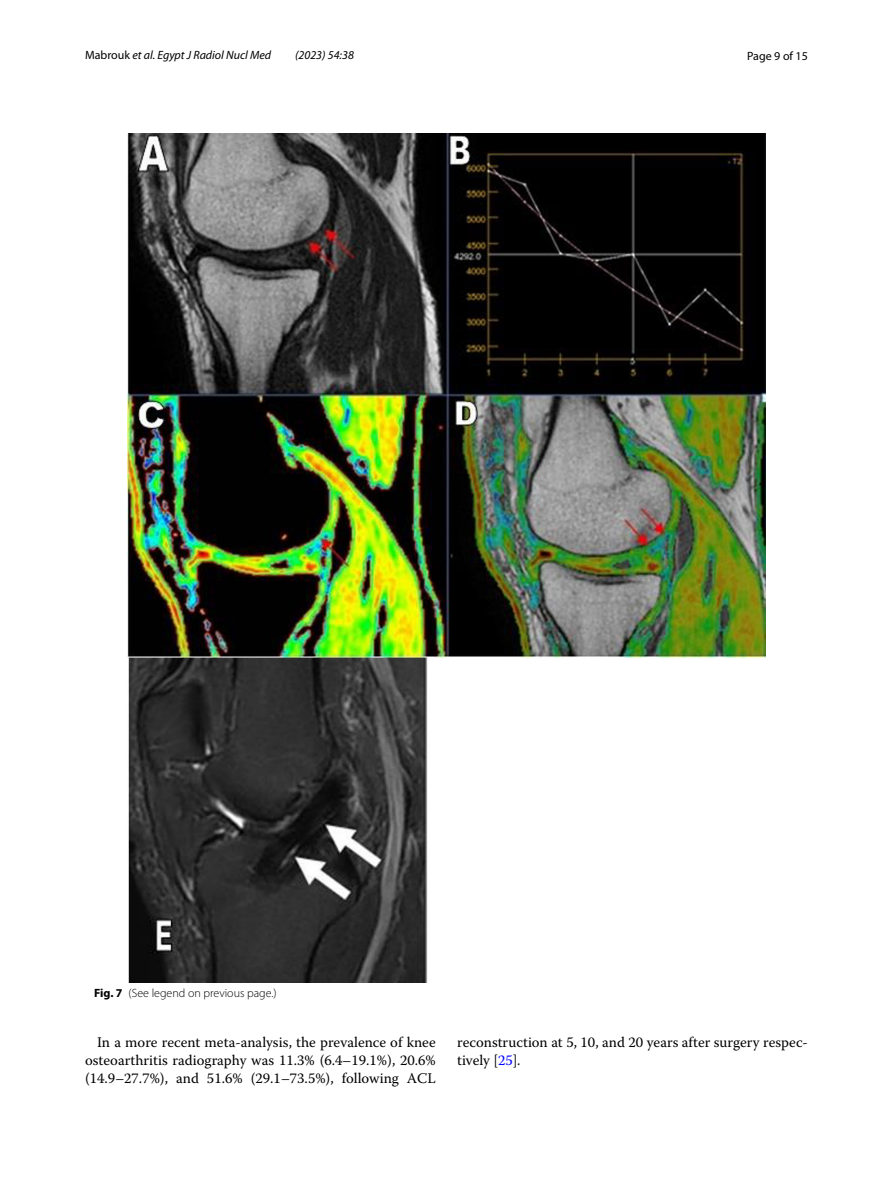
<style>
.page{position:relative;width:893px;height:1187px;background:#fff}
.page>*{position:absolute;margin:0;border:0;box-sizing:border-box;transform-origin:0 0}
.t1{font:14.7px/18px "Warnock Pro";color:#000;text-align:justify}
.t2{font:italic 12px "Myriad Pro";color:#000}
.t3{font:300 12px "Myriad Pro";color:#000}
.t4{font:12px "Myriad Pro";color:#000}
.s1{font-style:normal}
.s2{font-weight:700}
.s3{color:#00f}
.s4{font-style:italic}
</style>
<div class="page">
<img style="left:128px;top:133px;width:638px;height:849px">
<p class="t2" style="left:85px;top:48px;width:188px"><span class="s1">Mabrouk</span> et al. Egypt J Radiol Nucl Med</p>
<p class="t2" style="left:295px;top:48px;width:60px">(2023) 54:38</p>
<p class="t4" style="left:747px;top:48px;width:62px">Page 9 of 15</p>
<p class="t3" style="left:94px;top:986px;width:184px"><span class="s2">Fig. 7</span> (See legend on previous page.)</p>
<p class="t1" style="left:85px;top:1032px;width:352px;text-indent:12px">In a more recent meta-analysis, the prevalence of knee osteoarthritis radiography was 11.3% (6.4–19.1%), 20.6% (14.9–27.7%), and 51.6% (29.1–73.5%), following ACL</p>
<p class="t1" style="left:457px;top:1032px;width:352px">reconstruction at 5, 10, and 20 years after surgery respec&shy;tively [<span class="s3">25</span>]<span class="s4">.</span></p>
</div>
